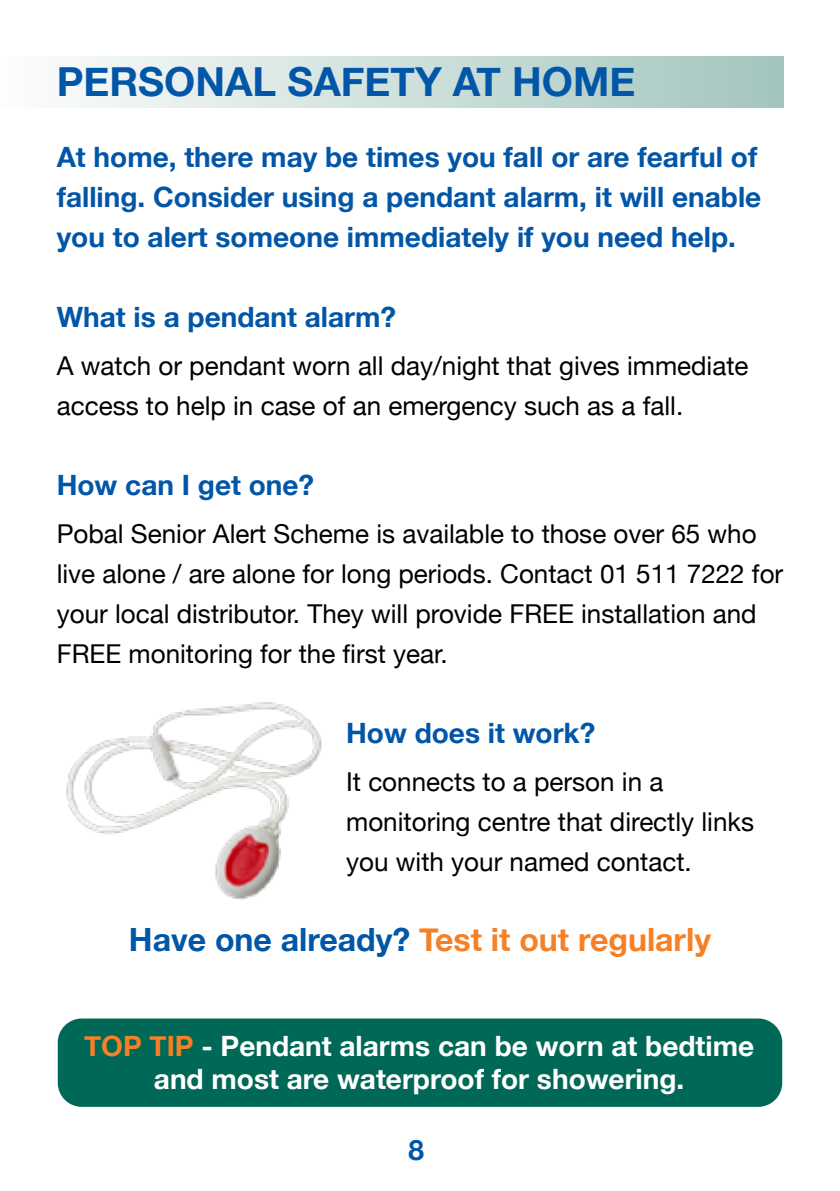
<style>
.page{position:relative;width:840px;height:1191px;background:#fff}
.page>*{position:absolute;margin:0;border:0;box-sizing:border-box;transform-origin:0 0}
.t1{font:700 40px "Helvetica Neue";color:#0256a7}
.t2{font:700 32px "Helvetica Neue";color:#f58025}
.t3{font:700 28px/40px "Helvetica Neue";color:#0256a7}
.t4{font:700 28px/33.6px "Helvetica Neue";color:#fff;text-align:center}
.t5{font:26px/40px "Helvetica Neue";color:#000}
.s1{color:#0256a7}
.s2{color:#f58025}
</style>
<div class="page">
<div style="left:0;top:56px;width:782px;height:52px;background:linear-gradient(to right,#fdfdfd,#a4c5be)"></div>
<div style="left:58px;top:1018px;width:723px;height:88px;background:#006857;border-radius:24px"></div>
<img style="left:66px;top:702px;width:256px;height:198px">
<h1 class="t1" style="left:57px;top:50px;width:579px">PERSONAL SAFETY AT HOME</h1>
<p class="t3" style="left:57px;top:138px;width:705px">At home, there may be times you fall or are fearful of falling. Consider using a pendant alarm, it will enable you to alert someone immediately if you need help.</p>
<p class="t3" style="left:57px;top:298px;width:341px">What is a pendant alarm?</p>
<p class="t5" style="left:57px;top:347px;width:693px">A watch or pendant worn all day/night that gives immediate access to help in case of an emergency such as a fall.</p>
<p class="t3" style="left:57px;top:466px;width:259px">How can I get one?</p>
<p class="t5" style="left:57px;top:515px;width:727px">Pobal Senior Alert Scheme is available to those over 65 who live alone / are alone for long periods. Contact 01 511 7222 for your local distributor. They will provide FREE installation and FREE monitoring for the first year.</p>
<p class="t3" style="left:346px;top:714px;width:250px">How does it work?</p>
<p class="t5" style="left:346px;top:763px;width:409px">It connects to a person in a monitoring centre that directly links you with your named contact.</p>
<p class="t2" style="left:129px;top:914px;width:583px"><span class="s1">Have one already?</span> Test it out regularly</p>
<p class="t4" style="left:84px;top:1029px;width:671px"><span class="s2">TOP TIP</span> - Pendant alarms can be worn at bedtime and most are waterproof for showering.</p>
<p class="t3" style="left:408px;top:1130px;width:17px">8</p>
</div>
